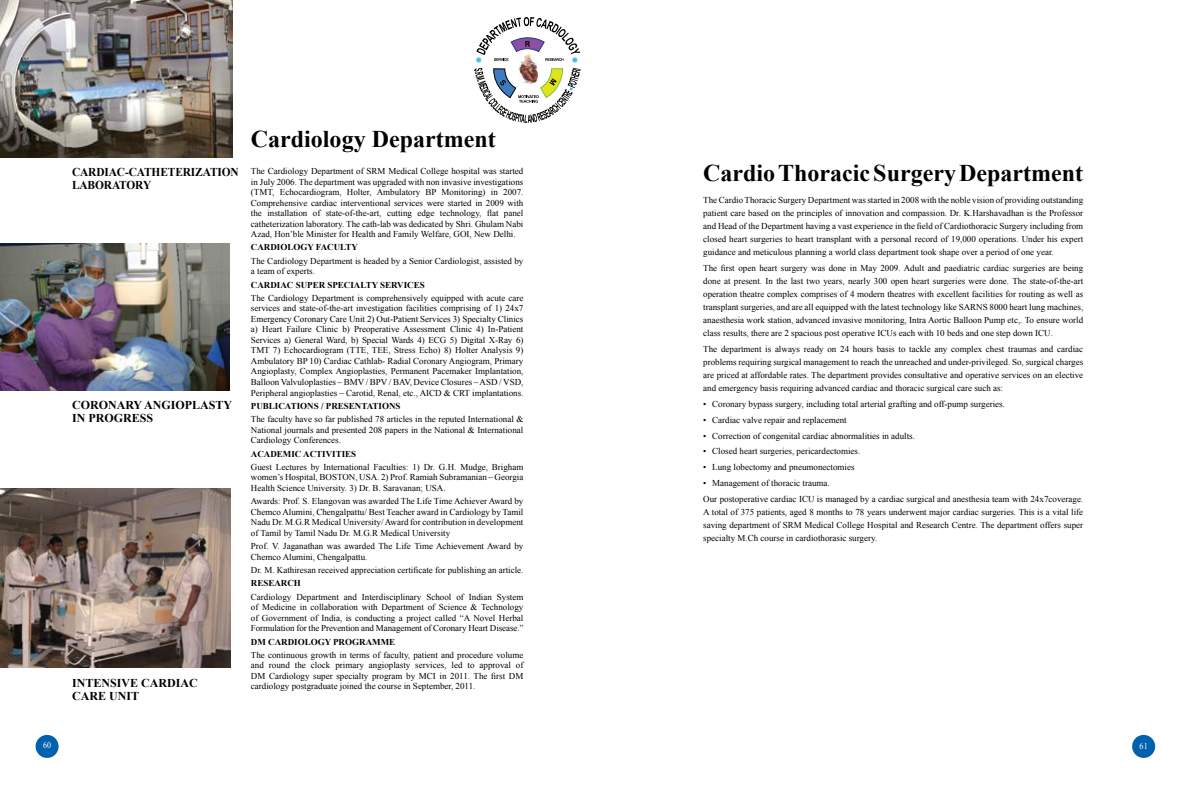
<style>
.page{position:relative;width:1191px;height:794px;background:#fff}
.page>*{position:absolute;margin:0;border:0;box-sizing:border-box;transform-origin:0 0}
.t1{font:700 24px "Times New Roman";color:#000}
.t2{font:700 12px/13px "Times New Roman";color:#000}
.t3{font:700 12px/13px "Times New Roman";color:#000;scale:.95 1}
.t4{font:9px/10.5px "Times New Roman";color:#000;text-align:justify}
.t5{font:700 9px "Times New Roman";color:#000}
.t6{font:9px "Times New Roman";color:#fff;scale:.9 1}
</style>
<div class="page">
<svg style="left:474px;top:17px;width:106px;height:106px"></svg>
<img style="left:518px;top:54px;width:20px;height:30px">
<img style="left:0;top:243px;width:230px;height:148px">
<img style="left:0;top:0;width:232px;height:158px">
<img style="left:0;top:488px;width:230px;height:179px">
<div style="left:1132px;top:735px;width:23px;height:23px;background:#0061af;border-radius:50%"></div>
<div style="left:36px;top:735px;width:23px;height:23px;background:#0061af;border-radius:50%"></div>
<h2 class="t3" style="left:72px;top:165px;width:177px">CARDIAC-CATHETERIZATION<br>LABORATORY</h2>
<h2 class="t2" style="left:72px;top:398px;width:162px">CORONARY ANGIOPLASTY<br>IN PROGRESS</h2>
<h2 class="t2" style="left:72px;top:676px;width:127px">INTENSIVE CARDIAC<br>CARE UNIT</h2>
<h1 class="t1" style="left:251px;top:121px;width:246px">Cardiology Department</h1>
<p class="t4" style="left:251px;top:165px;width:274px">The Cardiology Department of SRM Medical College hospital was started in July 2006. The department was upgraded with non invasive investigations (TMT, Echocardiogram, Holter, Ambulatory BP Monitoring) in 2007.<br>Comprehensive cardiac interventional services were started in 2009 with the installation of state-of-the-art, cutting edge technology, flat panel catheterization laboratory. The cath-lab was dedicated by Shri. Ghulam Nabi Azad, Hon’ble Minister for Health and Family Welfare, GOI, New Delhi.</p>
<p class="t5" style="left:251px;top:241px;width:108px">CARDIOLOGY FACULTY</p>
<p class="t4" style="left:251px;top:255px;width:274px">The Cardiology Department is headed by a Senior Cardiologist, assisted by a team of experts.</p>
<p class="t5" style="left:251px;top:278px;width:175px">CARDIAC SUPER SPECIALTY SERVICES</p>
<p class="t4" style="left:251px;top:292px;width:274px">The Cardiology Department is comprehensively equipped with acute care services and state-of-the-art investigation facilities comprising of 1) 24x7<br>Emergency Coronary Care Unit 2) Out-Patient Services 3) Specialty Clinics a) Heart Failure Clinic b) Preoperative Assessment Clinic 4) In-Patient Services a) General Ward, b) Special Wards 4) ECG 5) Digital X-Ray 6)<br>TMT 7) Echocardiogram (TTE, TEE, Stress Echo) 8) Holter Analysis 9)<br>Ambulatory BP 10) Cardiac Cathlab- Radial Coronary Angiogram, Primary Angioplasty, Complex Angioplasties, Permanent Pacemaker Implantation, Balloon Valvuloplasties – BMV / BPV / BAV, Device Closures – ASD / VSD, Peripheral angioplasties – Carotid, Renal, etc., AICD &amp; CRT implantations.</p>
<p class="t5" style="left:251px;top:399px;width:151px">PUBLICATIONS / PRESENTATIONS</p>
<p class="t4" style="left:251px;top:413px;width:274px">The faculty have so far published 78 articles in the reputed International &amp; National journals and presented 208 papers in the National &amp; International Cardiology Conferences.</p>
<p class="t5" style="left:251px;top:447px;width:107px">ACADEMIC ACTIVITIES</p>
<p class="t4" style="left:251px;top:461px;width:274px">Guest Lectures by International Faculties: 1) Dr. G.H. Mudge, Brigham women’s Hospital, BOSTON, USA. 2) Prof. Ramiah Subramanian – Georgia Health Science University. 3) Dr. B. Saravanan; USA.</p>
<p class="t4" style="left:251px;top:496px;width:274px">Awards: Prof. S. Elangovan was awarded The Life Time Achiever Award by Chemco Alumini, Chengalpattu/ Best Teacher award in Cardiology by Tamil Nadu Dr. M.G.R Medical University/ Award for contribution in development of Tamil by Tamil Nadu Dr. M.G.R Medical University</p>
<p class="t4" style="left:251px;top:540px;width:274px">Prof. V. Jaganathan was awarded The Life Time Achievement Award by<br>Chemco Alumini, Chengalpattu.</p>
<p class="t4" style="left:251px;top:564px;width:274px">Dr. M. Kathiresan received appreciation certificate for publishing an article.</p>
<p class="t5" style="left:251px;top:577px;width:52px">RESEARCH</p>
<p class="t4" style="left:251px;top:591px;width:274px">Cardiology Department and Interdisciplinary School of Indian System of Medicine in collaboration with Department of Science &amp; Technology of Government of India, is conducting a project called “A Novel Herbal Formulation for the Prevention and Management of Coronary Heart Disease.”</p>
<p class="t5" style="left:251px;top:635px;width:146px">DM CARDIOLOGY PROGRAMME</p>
<p class="t4" style="left:251px;top:649px;width:274px">The continuous growth in terms of faculty, patient and procedure volume and round the clock primary angioplasty services, led to approval of DM Cardiology super specialty program by MCI in 2011. The first DM cardiology postgraduate joined the course in September, 2011.</p>
<h1 class="t1" style="left:703px;top:156px;width:381px">Cardio Thoracic Surgery Department</h1>
<p class="t4" style="left:703px;top:194px;width:381px;line-height:13px">The Cardio Thoracic Surgery Department was started in 2008 with the noble vision of providing outstanding patient care based on the principles of innovation and compassion. Dr. K.Harshavadhan is the Professor and Head of the Department having a vast experience in the field of Cardiothoracic Surgery including from closed heart surgeries to heart transplant with a personal record of 19,000 operations. Under his expert guidance and meticulous planning a world class department took shape over a period of one year.</p>
<p class="t4" style="left:703px;top:261px;width:381px;line-height:13px">The first open heart surgery was done in May 2009. Adult and paediatric cardiac surgeries are being done at present. In the last two years, nearly 300 open heart surgeries were done. The state-of-the-art operation theatre complex comprises of 4 modern theatres with excellent facilities for routing as well as transplant surgeries, and are all equipped with the latest technology like SARNS 8000 heart lung machines, anaesthesia work station, advanced invasive monitoring, Intra Aortic Balloon Pump etc,. To ensure world class results, there are 2 spacious post operative ICUs each with 10 beds and one step down ICU.</p>
<p class="t4" style="left:703px;top:342px;width:381px;line-height:13px">The department is always ready on 24 hours basis to tackle any complex chest traumas and cardiac problems requiring surgical management to reach the unreached and under-privileged. So, surgical charges are priced at affordable rates. The department provides consultative and operative services on an elective and emergency basis requiring advanced cardiac and thoracic surgical care such as:</p>
<p class="t4" style="left:703px;top:398px;width:303px">• Coronary bypass surgery, including total arterial grafting and off-pump surgeries.</p>
<p class="t4" style="left:703px;top:414px;width:145px">• Cardiac valve repair and replacement</p>
<p class="t4" style="left:703px;top:430px;width:213px">• Correction of congenital cardiac abnormalities in adults.</p>
<p class="t4" style="left:703px;top:446px;width:159px">• Closed heart surgeries, pericardectomies.</p>
<p class="t4" style="left:703px;top:462px;width:153px">• Lung lobectomy and pneumonectomies</p>
<p class="t4" style="left:703px;top:475px;width:381px;line-height:15.8px">• Management of thoracic trauma.<br>Our postoperative cardiac ICU is managed by a cardiac surgical and anesthesia team with 24x7coverage.</p>
<p class="t4" style="left:703px;top:505px;width:381px;line-height:13px">A total of 375 patients, aged 8 months to 78 years underwent major cardiac surgeries. This is a vital life saving department of SRM Medical College Hospital and Research Centre. The department offers super specialty M.Ch course in cardiothorasic surgery.</p>
<p class="t6" style="left:43px;top:738px;width:11px">60</p>
<p class="t6" style="left:1139px;top:739px;width:11px">61</p>
</div>
